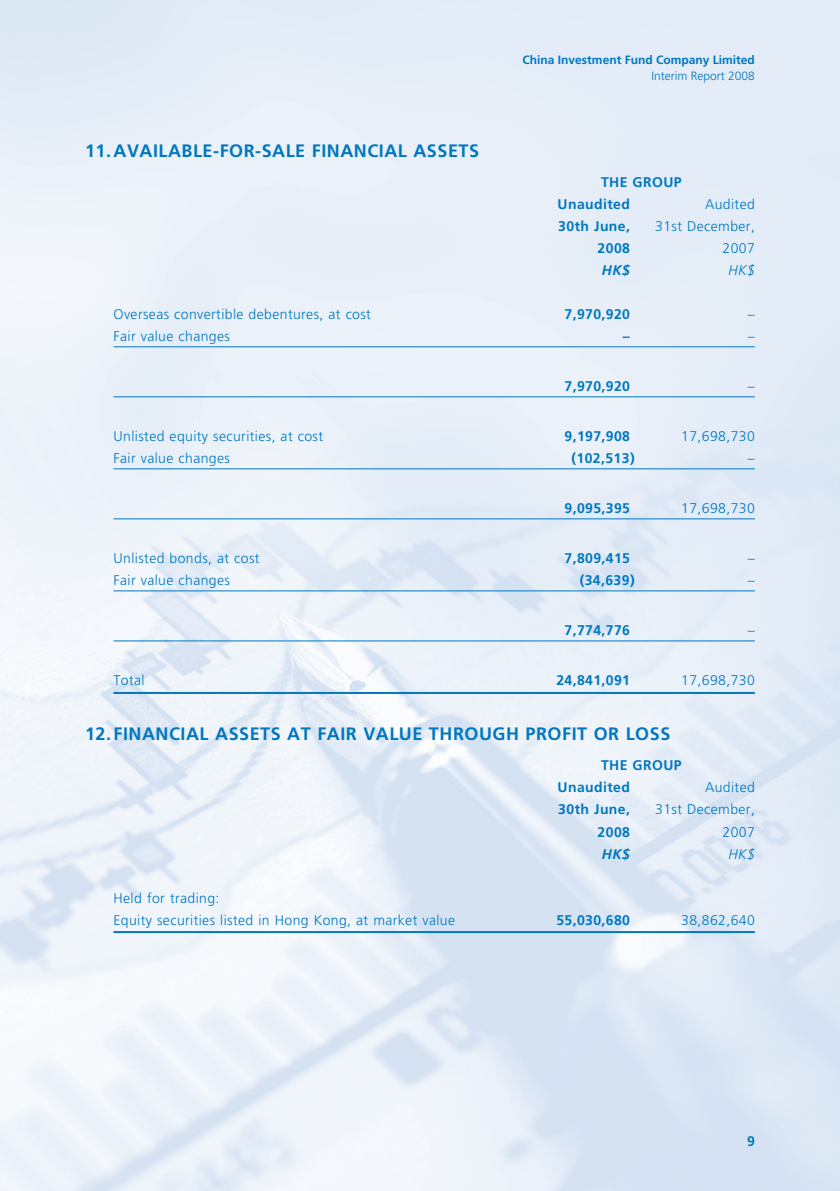
<style>
.page{position:relative;width:840px;height:1191px;background:#fff}
.page>*{position:absolute;margin:0;border:0;box-sizing:border-box;transform-origin:0 0}
.t1{font:700 18px "Frutiger LT Std";letter-spacing:.03em;color:#0077c0}
.t2{font:300 14px/22px "Frutiger LT Std";letter-spacing:.03em;color:#0077c0;text-align:right}
.t3{font:700 14px/22px "Frutiger LT Std";letter-spacing:.03em;color:#0077c0}
.t4{font:italic 700 14px "Frutiger LT Std";color:#0077c0}
.t5{font:italic 300 14px "Frutiger LT Std";color:#0077c0}
.t6{font:700 12px "Frutiger LT Std";color:#0077c0}
.t7{font:300 12px "Frutiger LT Std";color:#0077c0}
</style>
<div class="page">
<img style="left:0;top:0;width:839px;height:1191px">
<hr style="left:113px;top:346px;width:641px;height:1px;background:#0077c0">
<hr style="left:113px;top:396px;width:641px;height:1px;background:#0077c0">
<hr style="left:113px;top:468px;width:641px;height:1px;background:#0077c0">
<hr style="left:113px;top:518px;width:641px;height:1px;background:#0077c0">
<hr style="left:113px;top:590px;width:641px;height:1px;background:#0077c0">
<hr style="left:113px;top:640px;width:641px;height:1px;background:#0077c0">
<hr style="left:113px;top:692px;width:641px;height:2px;background:#0077c0">
<hr style="left:113px;top:931px;width:641px;height:2px;background:#0077c0">
<p class="t1" style="left:85px;top:140px;width:395px">11.AVAILABLE-FOR-SALE FINANCIAL ASSETS</p>
<p class="t6" style="left:522px;top:53px;width:234px">China Investment Fund Company Limited</p>
<p class="t7" style="left:651px;top:69px;width:105px">Interim Report 2008</p>
<p class="t3" style="left:557px;top:171px;width:125px;text-indent:43px">THE GROUP<br>Unaudited</p>
<p class="t2" style="left:704px;top:194px;width:51px">Audited</p>
<p class="t3" style="left:558px;top:215px;width:73px;text-align:right">30th June,<br>2008</p>
<p class="t2" style="left:654px;top:216px;width:101px">31st December,<br>2007</p>
<p class="t4" style="left:601px;top:262px;width:30px">HK$</p>
<p class="t5" style="left:728px;top:262px;width:28px">HK$</p>
<p class="t2" style="left:113px;top:304px;width:259px">Overseas convertible debentures, at cost</p>
<p class="t3" style="left:564px;top:303px;width:67px">7,970,920</p>
<p class="t2" style="left:747px;top:304px;width:8px">–</p>
<p class="t2" style="left:113px;top:326px;width:118px">Fair value changes</p>
<p class="t3" style="left:622px;top:325px;width:8px">–</p>
<p class="t2" style="left:747px;top:326px;width:8px">–</p>
<p class="t3" style="left:564px;top:375px;width:67px">7,970,920</p>
<p class="t2" style="left:747px;top:376px;width:8px">–</p>
<p class="t2" style="left:113px;top:426px;width:211px">Unlisted equity securities, at cost</p>
<p class="t3" style="left:564px;top:425px;width:67px">9,197,908</p>
<p class="t2" style="left:680px;top:426px;width:75px">17,698,730</p>
<p class="t2" style="left:113px;top:448px;width:118px">Fair value changes</p>
<p class="t3" style="left:571px;top:447px;width:65px">(102,513)</p>
<p class="t2" style="left:747px;top:448px;width:8px">–</p>
<p class="t3" style="left:564px;top:497px;width:67px">9,095,395</p>
<p class="t2" style="left:680px;top:498px;width:75px">17,698,730</p>
<p class="t2" style="left:113px;top:548px;width:147px">Unlisted bonds, at cost</p>
<p class="t3" style="left:564px;top:547px;width:67px">7,809,415</p>
<p class="t2" style="left:747px;top:548px;width:8px">–</p>
<p class="t2" style="left:113px;top:570px;width:118px">Fair value changes</p>
<p class="t3" style="left:579px;top:569px;width:56px">(34,639)</p>
<p class="t2" style="left:747px;top:570px;width:8px">–</p>
<p class="t3" style="left:564px;top:619px;width:67px">7,774,776</p>
<p class="t2" style="left:747px;top:620px;width:8px">–</p>
<p class="t2" style="left:113px;top:670px;width:33px">Total</p>
<p class="t3" style="left:556px;top:669px;width:75px">24,841,091</p>
<p class="t2" style="left:680px;top:670px;width:75px">17,698,730</p>
<p class="t1" style="left:85px;top:723px;width:586px">12.FINANCIAL ASSETS AT FAIR VALUE THROUGH PROFIT OR LOSS</p>
<p class="t3" style="left:557px;top:754px;width:125px;text-indent:43px">THE GROUP<br>Unaudited</p>
<p class="t2" style="left:704px;top:777px;width:51px">Audited</p>
<p class="t2" style="left:113px;top:887px;width:343px;text-align:left">Held for trading:<br>Equity securities listed in Hong Kong, at market value</p>
<p class="t3" style="left:558px;top:798px;width:73px;text-align:right">30th June,<br>2008</p>
<p class="t2" style="left:654px;top:799px;width:101px">31st December,<br>2007</p>
<p class="t4" style="left:601px;top:845px;width:30px">HK$</p>
<p class="t5" style="left:728px;top:845px;width:28px">HK$</p>
<p class="t3" style="left:556px;top:908px;width:75px">55,030,680</p>
<p class="t2" style="left:680px;top:909px;width:75px">38,862,640</p>
<p class="t3" style="left:746px;top:1130px;width:9px">9</p>
</div>
